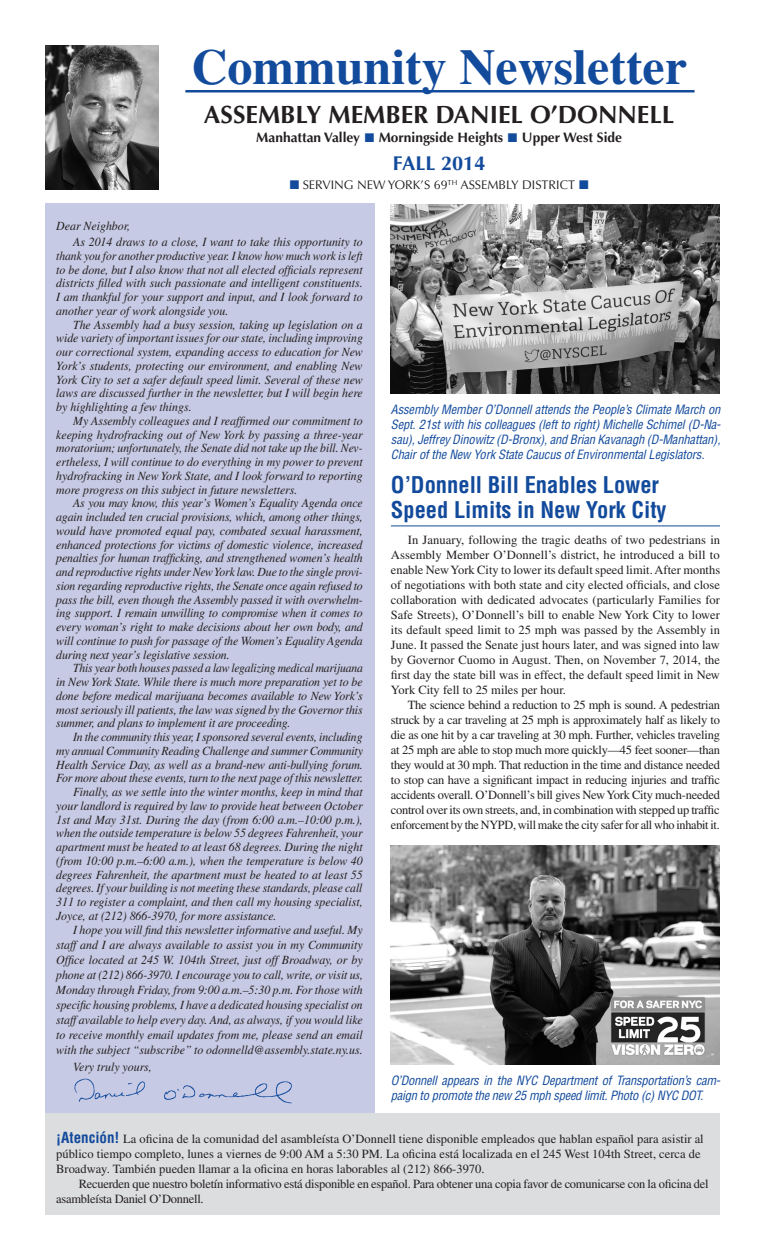
<style>
.page{position:relative;width:765px;height:1260px;background:#fff}
.page>*{position:absolute;margin:0;border:0;box-sizing:border-box;transform-origin:0 0}
.t1{font:700 50px "Times";color:#124a9c}
.t2{font:700 25px "Optima";color:#231f20}
.Head{font:700 condensed 22.5px/25px "Helvetica";color:#124a9c}
.t3{font:700 20px "Optima";color:#124a9c}
.t4{font:700 13.75px "Optima";color:#231f20}
.Body_Text_Justified{font:italic 12.5px/13.8px "Times";color:#231f20;text-align:justify;scale:.95 1}
.Body_Text_Justified-2{font:12.5px/15px "Times";letter-spacing:-.025em;color:#231f20;text-align:justify}
.Text{font:italic condensed 12.5px/15px "Helvetica";letter-spacing:-.02em;color:#124a9c;text-align:justify}
.B{font:12.5px/15px "Times";color:#231f20}
.Body_Text_Justified-3{font:italic 12.5px/13.8px "Times";color:#231f20;text-align:justify;scale:.93 1}
.Body_Text_Justified-4{font:italic 12.5px/13.8px "Times";color:#231f20;text-align:justify;scale:.94 1}
.Text-2{font:12.5px/15px "Times";letter-spacing:-.02em;color:#231f20}
.t5{font:12.5px "Optima";color:#231f20}
.s1{color:#124a9c}
.s2{font-family:"Helvetica";font-weight:700;font-stretch:condensed;font-size:15px;color:#124a9c}
</style>
<div class="page">
<img style="left:45px;top:45px;width:114px;height:144px">
<div style="left:45px;top:203px;width:329px;height:911px;background:#c7cae4"></div>
<img style="left:74px;top:1078px;width:218px;height:26px">
<hr style="left:185px;top:90px;width:510px;height:2px;background:#124a9c">
<div style="left:45px;top:1114px;width:675px;height:101px;background:#dcdddf"></div>
<img style="left:391px;top:205px;width:329px;height:189px">
<hr style="left:391px;top:526px;width:329px;height:1px;background:#124a9c">
<img style="left:391px;top:845px;width:329px;height:220px">
<p class="t1" style="left:191px;top:37px;width:497px">Community Newsletter</p>
<p class="t2" style="left:204px;top:100px;width:472px">ASSEMBLY MEMBER DANIEL O’DONNELL</p>
<p class="t4" style="left:256px;top:130px;width:367px">Manhattan Valley <span class="s1">■</span> Morningside Heights <span class="s1">■</span> Upper West Side</p>
<p class="t3" style="left:393px;top:152px;width:94px">FALL 2014</p>
<p class="t5" style="left:290px;top:178px;width:300px"><span class="s1">■</span> SERVING NEW YORK’S 69<sup>TH</sup> ASSEMBLY DISTRICT <span class="s1">■</span></p>
<p class="Body_Text_Justified" style="left:56px;top:219px;width:79px">Dear Neighbor,</p>
<p class="Body_Text_Justified" style="left:56px;top:235px;width:324px;text-indent:17px">As 2014 draws to a close, I want to take this opportunity to thank you for another productive year. I know how much work is left to be done, but I also know that not all elected officials represent districts filled with such passionate and intelligent constituents.<br>I am thankful for your support and input, and I look forward to another year of work alongside you.</p>
<p class="Body_Text_Justified" style="left:56px;top:318px;width:324px;text-indent:17px">The Assembly had a busy session, taking up legislation on a wide variety of important issues for our state, including improving our correctional system, expanding access to education for New York’s students, protecting our environment, and enabling New York City to set a safer default speed limit. Several of these new laws are discussed further in the newsletter, but I will begin here by highlighting a few things.</p>
<p class="Body_Text_Justified" style="left:56px;top:414px;width:324px;text-indent:17px">My Assembly colleagues and I reaffirmed our commitment to keeping hydrofracking out of New York by passing a three-year moratorium; unfortunately, the Senate did not take up the bill. Nev&shy;ertheless, I will continue to do everything in my power to prevent hydrofracking in New York State, and I look forward to reporting more progress on this subject in future newsletters.</p>
<p class="Body_Text_Justified" style="left:56px;top:496px;width:324px;text-indent:17px">As you may know, this year’s Women’s Equality Agenda once again included ten crucial provisions, which, among other things, would have promoted equal pay, combated sexual harassment, enhanced protections for victims of domestic violence, increased penalties for human trafficking, and strengthened women’s health and reproductive rights under New York law. Due to the single provi&shy;sion regarding reproductive rights, the Senate once again refused to pass the bill, even though the Assembly passed it with overwhelm&shy;ing support. I remain unwilling to compromise when it comes to every woman’s right to make decisions about her own body, and will continue to push for passage of the Women’s Equality Agenda during next year’s legislative session.</p>
<p class="Body_Text_Justified-3" style="left:56px;top:661px;width:331px;text-indent:17px">This year both houses passed a law legalizing medical marijuana in New York State. While there is much more preparation yet to be done before medical marijuana becomes available to New York’s most seriously ill patients, the law was signed by the Governor this summer, and plans to implement it are proceeding.</p>
<p class="Body_Text_Justified-4" style="left:56px;top:730px;width:328px;text-indent:17px">In the community this year, I sponsored several events, including my annual Community Reading Challenge and summer Community Health Service Day, as well as a brand-new anti-bullying forum.<br>For more about these events, turn to the next page of this newsletter.</p>
<p class="Body_Text_Justified" style="left:56px;top:785px;width:324px;text-indent:17px">Finally, as we settle into the winter months, keep in mind that your landlord is required by law to provide heat between October 1st and May 31st. During the day (from 6:00 a.m.–10:00 p.m.), when the outside temperature is below 55 degrees Fahrenheit, your apartment must be heated to at least 68 degrees. During the night (from 10:00 p.m.–6:00 a.m.), when the temperature is below 40 degrees Fahrenheit, the apartment must be heated to at least 55 degrees. If your building is not meeting these standards, please call 311 to register a complaint, and then call my housing specialist, Joyce, at (212) 866-3970, for more assistance.</p>
<p class="Body_Text_Justified" style="left:56px;top:922px;width:324px;line-height:15px;text-indent:17px">I hope you will find this newsletter informative and useful. My staff and I are always available to assist you in my Community Office located at 245 W. 104th Street, just off Broadway, or by phone at (212) 866-3970. I encourage you to call, write, or visit us, Monday through Friday, from 9:00 a.m.–5:30 p.m. For those with specific housing problems, I have a dedicated housing specialist on staff available to help every day. And, as always, if you would like to receive monthly email updates from me, please send an email with the subject “subscribe” to odonnelld@assembly.state.ny.us.</p>
<p class="Body_Text_Justified" style="left:73px;top:1060px;width:84px">Very truly yours,</p>
<p class="Text" style="left:391px;top:402px;width:331px">Assembly Member O’Donnell attends the People’s Climate March on Sept. 21st with his colleagues (left to right) Michelle Schimel (D-Na&shy;sau), Jeffrey Dinowitz (D-Bronx), and Brian Kavanagh (D-Manhattan), Chair of the New York State Caucus of Environmental Legislators.</p>
<p class="Head" style="left:391px;top:472px;width:277px">O’Donnell Bill Enables Lower<br>Speed Limits in New York City</p>
<p class="Body_Text_Justified-2" style="left:391px;top:532px;width:331px;text-indent:17px">In January, following the tragic deaths of two pedestrians in Assembly Member O’Donnell’s district, he introduced a bill to enable New York City to lower its default speed limit. After months of negotiations with both state and city elected officials, and close collaboration with dedicated advocates (particularly Families for Safe Streets), O’Donnell’s bill to enable New York City to lower its default speed limit to 25 mph was passed by the Assembly in June. It passed the Senate just hours later, and was signed into law by Governor Cuomo in August. Then, on November 7, 2014, the first day the state bill was in effect, the default speed limit in New York City fell to 25 miles per hour.</p>
<p class="Body_Text_Justified-2" style="left:391px;top:697px;width:331px;text-indent:17px">The science behind a reduction to 25 mph is sound. A pedestrian struck by a car traveling at 25 mph is approximately half as likely to die as one hit by a car traveling at 30 mph. Further, vehicles traveling at 25 mph are able to stop much more quickly—45 feet sooner—than they would at 30 mph. That reduction in the time and distance needed to stop can have a significant impact in reducing injuries and traffic accidents overall. O’Donnell’s bill gives New York City much-needed control over its own streets, and, in combination with stepped up traffic enforcement by the NYPD, will make the city safer for all who inhabit it.</p>
<p class="Text" style="left:391px;top:1073px;width:331px">O’Donnell appears in the NYC Department of Transportation’s cam&shy;paign to promote the new 25 mph speed limit. Photo (c) NYC DOT.</p>
<p class="B" style="left:56px;top:1131px;width:649px"><span class="s2">¡Atención!</span> La oficina de la comunidad del asambleísta O’Donnell tiene disponible empleados que hablan español para asistir al público tiempo completo, lunes a viernes de 9:00 AM a 5:30 PM. La oficina está localizada en el 245 West 104th Street, cerca de<br>Broadway. También pueden llamar a la oficina en horas laborables al (212) 866-3970.</p>
<p class="Text-2" style="left:56px;top:1176px;width:654px;text-indent:22px">Recuerden que nuestro boletín informativo está disponible en español. Para obtener una copia favor de comunicarse con la oficina del asambleísta Daniel O’Donnell.</p>
</div>
